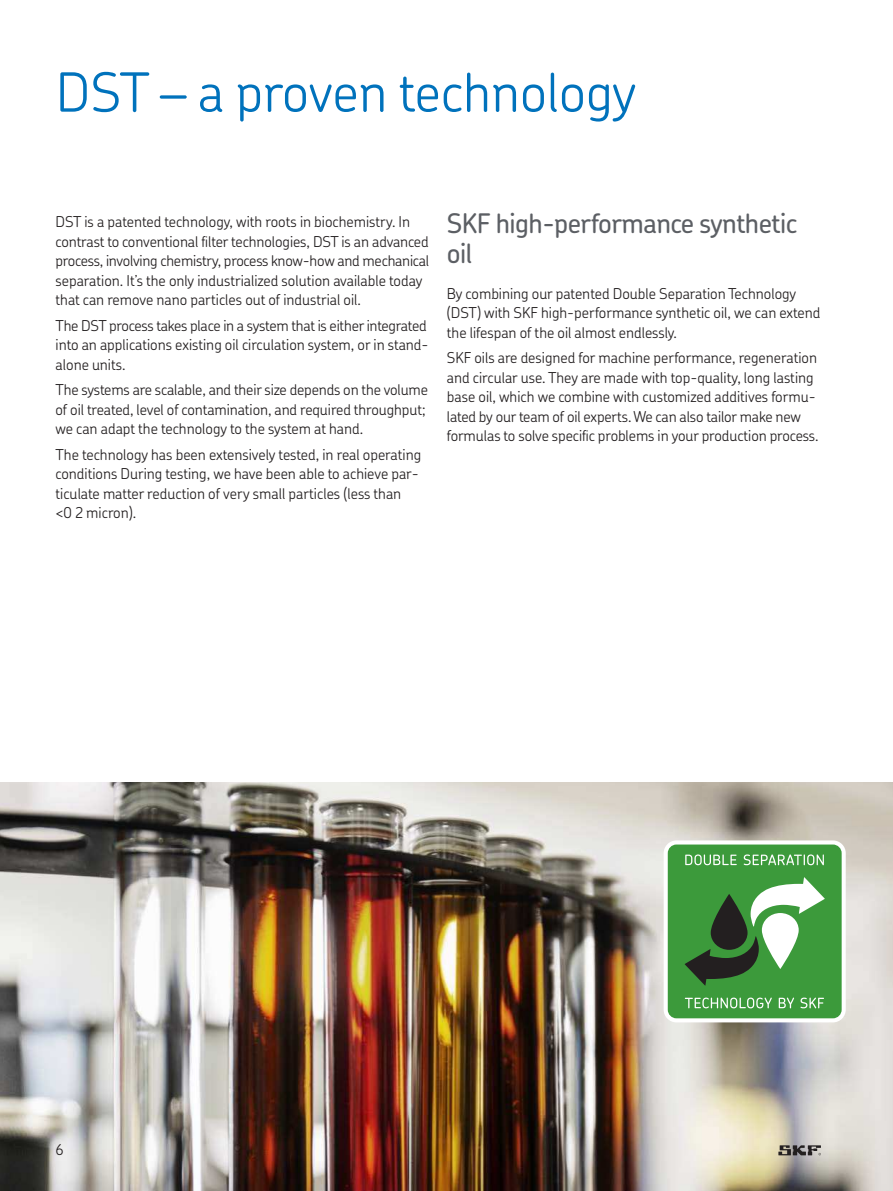
<style>
.page{position:relative;width:893px;height:1191px;background:#fff}
.page>*{position:absolute;margin:0;border:0;box-sizing:border-box;transform-origin:0 0}
.t1{font:300 54px "SKF Chevin OT";color:#0072bc}
.t2{font:500 27px/30px "SKF Chevin OT";letter-spacing:-.02em;color:#5c5f64}
.t3{font:300 15px/19.5px "SKF Chevin OT";letter-spacing:-.005em;color:#231f20}
</style>
<div class="page">
<img style="left:0;top:782px;width:892px;height:409px">
<svg style="left:663px;top:840px;width:182px;height:182px"></svg>
<div style="left:667px;top:845px;width:174px;height:173px;background:#3c9a3b;border-radius:9px"></div>
<svg style="left:761px;top:913px;width:37px;height:56px"></svg>
<svg style="left:710px;top:894px;width:37px;height:56px"></svg>
<svg style="left:685px;top:854px;width:51px;height:11px"></svg>
<svg style="left:743px;top:854px;width:80px;height:11px"></svg>
<svg style="left:684px;top:998px;width:87px;height:10px"></svg>
<svg style="left:778px;top:998px;width:16px;height:10px"></svg>
<svg style="left:800px;top:998px;width:24px;height:10px"></svg>
<svg style="left:684px;top:936px;width:74px;height:50px"></svg>
<svg style="left:750px;top:877px;width:74px;height:49px"></svg>
<svg style="left:778px;top:1145px;width:43px;height:10px"></svg>
<h1 class="t1" style="left:56px;top:67px;width:582px">DST – a proven technology</h1>
<p class="t3" style="left:55px;top:213px;width:375px">DST is a patented technology, with roots in biochemistry In contrast to conventional filter technologies, DST is an advanced process, involving chemistry, process know-how and mechanical separation It’s the only industrialized solution available today that can remove nano particles out of industrial oil</p>
<p class="t3" style="left:55px;top:316px;width:374px">The DST process takes place in a system that is either integrated into an applications existing oil circulation system, or in stand&shy;alone units</p>
<p class="t3" style="left:55px;top:381px;width:374px">The systems are scalable, and their size depends on the volume of oil treated, level of contamination, and required throughput; we can adapt the technology to the system at hand</p>
<p class="t3" style="left:55px;top:445px;width:367px">The technology has been extensively tested, in real operating conditions During testing, we have been able to achieve par&shy;ticulate matter reduction of very small particles (less than &lt;0 2 micron)</p>
<h2 class="t2" style="left:447px;top:210px;width:352px">SKF high-performance synthetic oil</h2>
<p class="t3" style="left:447px;top:284px;width:375px">By combining our patented Double Separation Technology (DST) with SKF high-performance synthetic oil, we can extend the lifespan of the oil almost endlessly</p>
<p class="t3" style="left:447px;top:349px;width:372px">SKF oils are designed for machine performance, regeneration and circular use They are made with top-quality, long lasting base oil, which we combine with customized additives formu&shy;lated by our team of oil experts We can also tailor make new formulas to solve specific problems in your production process</p>
<p class="t3" style="left:55px;top:1141px;width:10px">6</p>
</div>
